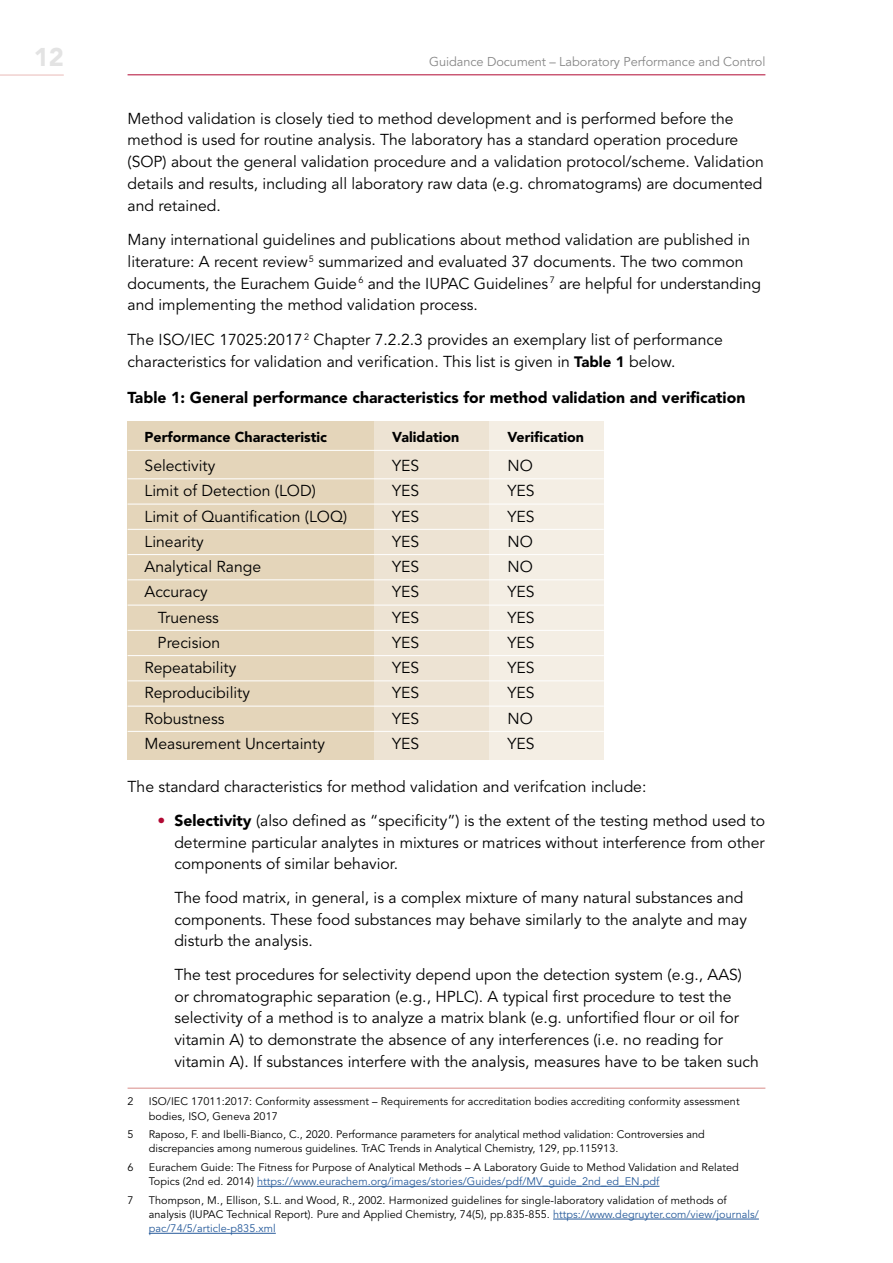
<style>
.page{position:relative;width:893px;height:1263px;background:#fff}
.page>*{position:absolute;margin:0;border:0;box-sizing:border-box;transform-origin:0 0}
.t1{font:900 25.5px "Avenir";color:#e3e3e3}
.t2{font:15.75px/21.8px "Avenir";color:#000}
.t3{font:900 15.75px "Avenir";color:#000}
.t4{font:900 14.25px "Avenir";color:#000}
.t5{font:12.75px "Avenir";letter-spacing:-.005em;color:#878787}
.t6{font:10.8px/14.2px "Avenir";letter-spacing:.005em;color:#000}
.s1{font-weight:900;font-size:15px}
.s2{color:#b10933}
.s3{font-weight:900}
.s4{color:#275b9b}
</style>
<div class="page">
<hr style="left:128px;top:75px;width:637px;height:1px;background:#b10933">
<hr style="left:0;top:75px;width:64px;height:1px;background:#e9bab7">
<hr style="left:128px;top:1088px;width:637px;height:1px;background:#d98c89">
<hr style="left:257px;top:1186px;width:402px;height:1px;background:#275b9b">
<hr style="left:553px;top:1219px;width:206px;height:1px;background:#275b9b">
<hr style="left:149px;top:1233px;width:127px;height:1px;background:#275b9b">
<div style="left:128px;top:421px;width:246px;height:338px;background:#e4d5ba"></div>
<div style="left:374px;top:421px;width:115px;height:338px;background:#ede3d3"></div>
<div style="left:489px;top:421px;width:115px;height:338px;background:#f4eee4"></div>
<hr style="left:128px;top:450px;width:476px;height:1px;background:#fff">
<hr style="left:128px;top:478px;width:476px;height:1px;background:#fff">
<hr style="left:128px;top:504px;width:476px;height:1px;background:#fff">
<hr style="left:128px;top:529px;width:476px;height:1px;background:#fff">
<hr style="left:128px;top:554px;width:476px;height:1px;background:#fff">
<hr style="left:128px;top:579px;width:476px;height:1px;background:#fff">
<hr style="left:128px;top:605px;width:476px;height:1px;background:#fff">
<hr style="left:128px;top:630px;width:476px;height:1px;background:#fff">
<hr style="left:128px;top:655px;width:476px;height:1px;background:#fff">
<hr style="left:128px;top:680px;width:476px;height:1px;background:#fff">
<hr style="left:128px;top:706px;width:476px;height:1px;background:#fff">
<hr style="left:128px;top:731px;width:476px;height:1px;background:#fff">
<h1 class="t1" style="left:34px;top:42px;width:32px">12</h1>
<p class="t5" style="left:429px;top:54px;width:338px">Guidance Document – Laboratory Performance and Control</p>
<p class="t2" style="left:128px;top:108px;width:638px">Method validation is closely tied to method development and is performed before the method is used for routine analysis. The laboratory has a standard operation procedure (SOP) about the general validation procedure and a validation protocol/scheme. Validation details and results, including all laboratory raw data (e.g. chromatograms) are documented and retained.</p>
<p class="t2" style="left:128px;top:229px;width:635px">Many international guidelines and publications about method validation are published in literature: A recent review<sup>5</sup> summarized and evaluated 37 documents. The two common documents, the Eurachem Guide <sup>6</sup> and the IUPAC Guidelines <sup>7</sup> are helpful for understanding and implementing the method validation process.</p>
<p class="t2" style="left:128px;top:329px;width:597px">The ISO/IEC 17025:2017 <sup>2</sup> Chapter 7.2.2.3 provides an exemplary list of performance characteristics for validation and verification. This list is given in <span class="s1">Table 1</span> below.</p>
<p class="t3" style="left:127px;top:388px;width:619px">Table 1: General performance characteristics for method validation and verification</p>
<p class="t4" style="left:145px;top:428px;width:184px">Performance Characteristic</p>
<p class="t4" style="left:392px;top:428px;width:69px">Validation</p>
<p class="t4" style="left:508px;top:428px;width:78px">Verification</p>
<p class="t2" style="left:145px;top:455px;width:72px">Selectivity</p>
<p class="t2" style="left:392px;top:455px;width:29px">YES</p>
<p class="t2" style="left:508px;top:455px;width:27px">NO</p>
<p class="t2" style="left:145px;top:480px;width:173px">Limit of Detection (LOD)</p>
<p class="t2" style="left:392px;top:480px;width:29px">YES</p>
<p class="t2" style="left:508px;top:480px;width:29px">YES</p>
<p class="t2" style="left:145px;top:506px;width:204px">Limit of Quantification (LOQ)</p>
<p class="t2" style="left:392px;top:506px;width:29px">YES</p>
<p class="t2" style="left:508px;top:506px;width:29px">YES</p>
<p class="t2" style="left:145px;top:531px;width:61px">Linearity</p>
<p class="t2" style="left:392px;top:531px;width:29px">YES</p>
<p class="t2" style="left:508px;top:531px;width:27px">NO</p>
<p class="t2" style="left:145px;top:556px;width:118px">Analytical Range</p>
<p class="t2" style="left:392px;top:556px;width:29px">YES</p>
<p class="t2" style="left:508px;top:556px;width:27px">NO</p>
<p class="t2" style="left:145px;top:581px;width:65px">Accuracy</p>
<p class="t2" style="left:392px;top:581px;width:29px">YES</p>
<p class="t2" style="left:508px;top:581px;width:29px">YES</p>
<p class="t2" style="left:158px;top:607px;width:63px">Trueness</p>
<p class="t2" style="left:392px;top:607px;width:29px">YES</p>
<p class="t2" style="left:508px;top:607px;width:29px">YES</p>
<p class="t2" style="left:158px;top:632px;width:64px">Precision</p>
<p class="t2" style="left:392px;top:632px;width:29px">YES</p>
<p class="t2" style="left:507px;top:632px;width:29px">YES</p>
<p class="t2" style="left:144px;top:657px;width:93px">Repeatability</p>
<p class="t2" style="left:392px;top:657px;width:29px">YES</p>
<p class="t2" style="left:507px;top:657px;width:29px">YES</p>
<p class="t2" style="left:144px;top:682px;width:107px">Reproducibility</p>
<p class="t2" style="left:392px;top:682px;width:29px">YES</p>
<p class="t2" style="left:507px;top:682px;width:29px">YES</p>
<p class="t2" style="left:144px;top:708px;width:81px">Robustness</p>
<p class="t2" style="left:392px;top:708px;width:29px">YES</p>
<p class="t2" style="left:507px;top:708px;width:27px">NO</p>
<p class="t2" style="left:144px;top:733px;width:182px">Measurement Uncertainty</p>
<p class="t2" style="left:392px;top:733px;width:29px">YES</p>
<p class="t2" style="left:507px;top:733px;width:29px">YES</p>
<p class="t2" style="left:128px;top:776px;width:520px">The standard characteristics for method validation and verifcation include:</p>
<p class="t2" style="left:174px;top:810px;width:592px;text-align:justify;text-indent:-17px"><span class="s2">•</span> <span class="s3">Selectivity</span> (also defined as “specificity”) is the extent of the testing method used to determine particular analytes in mixtures or matrices without interference from other components of similar behavior.</p>
<p class="t2" style="left:174px;top:887px;width:574px">The food matrix, in general, is a complex mixture of many natural substances and components. These food substances may behave similarly to the analyte and may disturb the analysis.</p>
<p class="t2" style="left:174px;top:964px;width:586px">The test procedures for selectivity depend upon the detection system (e.g., AAS) or chromatographic separation (e.g., HPLC). A typical first procedure to test the selectivity of a method is to analyze a matrix blank (e.g. unfortified flour or oil for vitamin A) to demonstrate the absence of any interferences (i.e. no reading for vitamin A). If substances interfere with the analysis, measures have to be taken such</p>
<p class="t6" style="left:128px;top:1095px;width:8px">2</p>
<p class="t6" style="left:149px;top:1095px;width:592px">ISO/IEC 17011:2017: Conformity assessment – Requirements for accreditation bodies accrediting conformity assessment bodies, ISO, Geneva 2017</p>
<p class="t6" style="left:128px;top:1127px;width:8px">5</p>
<p class="t6" style="left:149px;top:1127px;width:557px">Raposo, F. and Ibelli-Bianco, C., 2020. Performance parameters for analytical method validation: Controversies and discrepancies among numerous guidelines. TrAC Trends in Analytical Chemistry, 129, pp.115913.</p>
<p class="t6" style="left:128px;top:1160px;width:8px">6</p>
<p class="t6" style="left:149px;top:1160px;width:592px">Eurachem Guide: The Fitness for Purpose of Analytical Methods – A Laboratory Guide to Method Validation and Related<br>Topics (2nd ed. 2014) <span class="s4">https://www.eurachem.org/images/stories/Guides/pdf/MV_guide_2nd_ed_EN.pdf</span></p>
<p class="t6" style="left:128px;top:1193px;width:8px">7</p>
<p class="t6" style="left:149px;top:1193px;width:612px">Thompson, M., Ellison, S.L. and Wood, R., 2002. Harmonized guidelines for single-laboratory validation of methods of analysis (IUPAC Technical Report). Pure and Applied Chemistry, 74(5), pp.835-855. <span class="s4">https://www.degruyter.com/view/journals/ pac/74/5/article-p835.xml</span></p>
</div>
